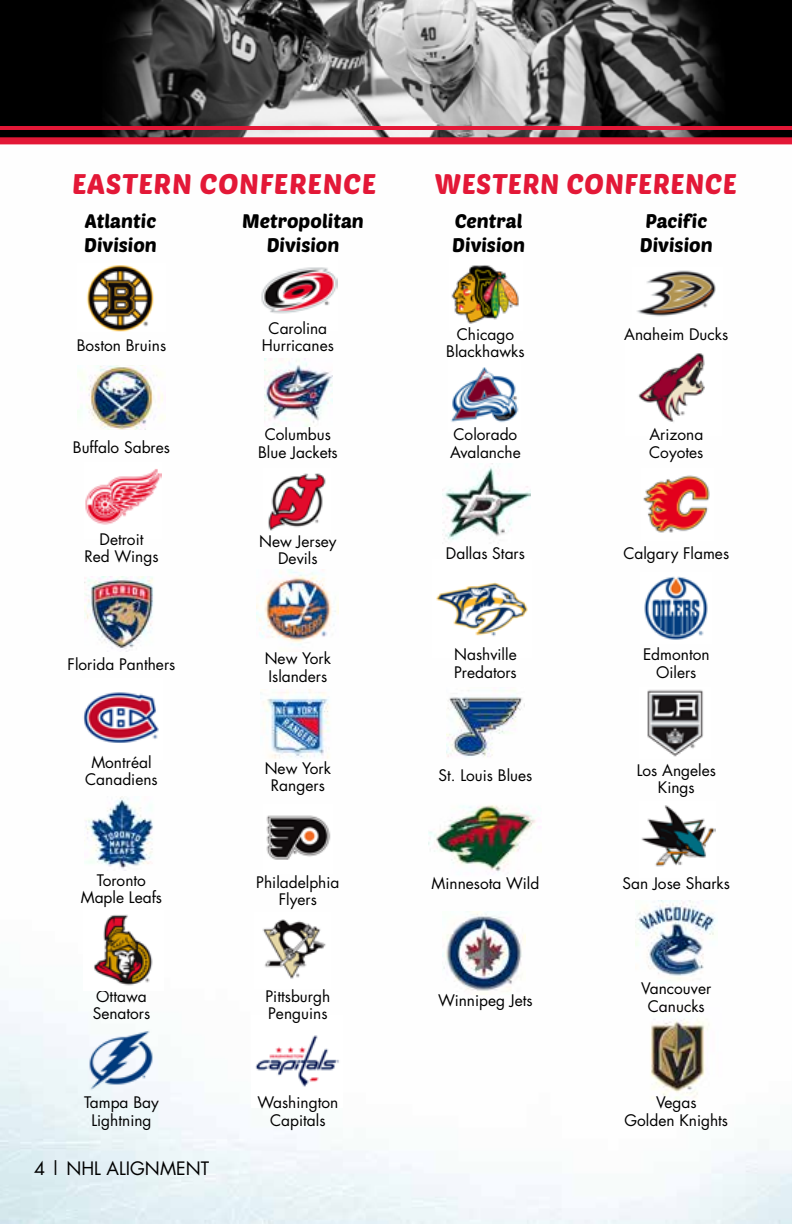
<style>
.page{position:relative;width:792px;height:1224px;background:#fff}
.page>*{position:absolute;margin:0;border:0;box-sizing:border-box;transform-origin:0 0}
.t1{font:28px "Poetsen One";letter-spacing:.02em;color:#e31837}
.t2{font:19.4px/23.2px "Poetsen One";color:#000}
.t3{font:18px "Futura";color:#000}
.t4{font:15.6px/17.4px "Futura";color:#000;text-align:center}
</style>
<div class="page">
<img style="left:0;top:0;width:792px;height:145px">
<div style="left:0;top:137px;width:792px;height:7px;background:#e31837"></div>
<hr style="left:0;top:126px;width:792px;height:4px;background:#e31837">
<img style="left:86px;top:265px;width:69px;height:67px">
<img style="left:82px;top:692px;width:77px;height:51px">
<img style="left:84px;top:1030px;width:74px;height:61px">
<img style="left:84px;top:796px;width:70px;height:75px">
<img style="left:84px;top:576px;width:71px;height:75px">
<img style="left:85px;top:468px;width:76px;height:57px">
<img style="left:77px;top:365px;width:88px;height:64px">
<img style="left:93px;top:914px;width:60px;height:72px">
<img style="left:450px;top:367px;width:69px;height:56px">
<img style="left:451px;top:264px;width:68px;height:60px">
<img style="left:447px;top:688px;width:77px;height:71px">
<img style="left:442px;top:912px;width:83px;height:83px">
<img style="left:436px;top:581px;width:92px;height:56px">
<img style="left:443px;top:463px;width:87px;height:88px">
<img style="left:428px;top:803px;width:113px;height:73px">
<img style="left:265px;top:358px;width:68px;height:68px">
<img style="left:255px;top:1035px;width:85px;height:52px">
<img style="left:267px;top:473px;width:59px;height:58px">
<img style="left:266px;top:815px;width:65px;height:45px">
<img style="left:261px;top:267px;width:77px;height:47px">
<img style="left:256px;top:570px;width:82px;height:82px">
<img style="left:262px;top:919px;width:64px;height:60px">
<img style="left:261px;top:690px;width:70px;height:70px">
<img style="left:635px;top:901px;width:83px;height:83px">
<img style="left:636px;top:270px;width:80px;height:47px">
<img style="left:643px;top:475px;width:67px;height:58px">
<img style="left:649px;top:1007px;width:69px;height:94px">
<img style="left:647px;top:689px;width:57px;height:68px">
<img style="left:644px;top:576px;width:64px;height:64px">
<img style="left:641px;top:805px;width:74px;height:62px">
<img style="left:637px;top:353px;width:68px;height:70px">
<h1 class="t1" style="left:72px;top:166px;width:306px">EASTERN CONFERENCE</h1>
<h1 class="t1" style="left:435px;top:166px;width:304px">WESTERN CONFERENCE</h1>
<p class="t2" style="left:84px;top:209px;width:74px">Atlantic<br>Division</p>
<p class="t2" style="left:452px;top:209px;width:74px">Central<br>Division</p>
<p class="t2" style="left:242px;top:209px;width:123px;text-align:center">Metropolitan<br>Division</p>
<p class="t4" style="left:77px;top:336px;width:91px">Boston Bruins</p>
<p class="t4" style="left:73px;top:438px;width:99px">Buffalo Sabres</p>
<p class="t4" style="left:84px;top:530px;width:76px">Detroit<br>Red Wings</p>
<p class="t4" style="left:68px;top:655px;width:109px">Florida Panthers</p>
<p class="t4" style="left:85px;top:753px;width:74px">Montréal<br>Canadiens</p>
<p class="t4" style="left:81px;top:871px;width:83px">Toronto<br>Maple Leafs</p>
<p class="t4" style="left:93px;top:987px;width:59px;text-align:left">Ottawa<br>Senators</p>
<p class="t4" style="left:84px;top:1093px;width:76px">Tampa Bay<br>Lightning</p>
<p class="t3" style="left:34px;top:1156px;width:177px">4 | NHL ALIGNMENT</p>
<p class="t4" style="left:262px;top:319px;width:74px">Carolina<br>Hurricanes</p>
<p class="t4" style="left:258px;top:426px;width:81px">Columbus<br>Blue Jackets</p>
<p class="t4" style="left:259px;top:532px;width:79px">New Jersey<br>Devils</p>
<p class="t4" style="left:265px;top:649px;width:68px;text-align:left">New York<br>Islanders</p>
<p class="t4" style="left:265px;top:759px;width:68px">New York<br>Rangers</p>
<p class="t4" style="left:256px;top:873px;width:85px">Philadelphia<br>Flyers</p>
<p class="t4" style="left:266px;top:987px;width:66px;text-align:left">Pittsburgh<br>Penguins</p>
<p class="t4" style="left:257px;top:1093px;width:82px">Washington<br>Capitals</p>
<p class="t4" style="left:446px;top:325px;width:80px">Chicago<br>Blackhawks</p>
<p class="t4" style="left:450px;top:426px;width:72px;text-align:left">Colorado<br>Avalanche</p>
<p class="t4" style="left:446px;top:544px;width:81px">Dallas Stars</p>
<p class="t4" style="left:454px;top:646px;width:64px;text-align:left">Nashville<br>Predators</p>
<p class="t4" style="left:439px;top:767px;width:95px">St. Louis Blues</p>
<p class="t4" style="left:432px;top:875px;width:109px">Minnesota Wild</p>
<p class="t4" style="left:438px;top:991px;width:96px">Winnipeg Jets</p>
<p class="t2" style="left:640px;top:209px;width:74px">Pacific<br>Division</p>
<p class="t4" style="left:624px;top:325px;width:106px">Anaheim Ducks</p>
<p class="t4" style="left:649px;top:426px;width:56px;text-align:left">Arizona<br>Coyotes</p>
<p class="t4" style="left:623px;top:544px;width:107px">Calgary Flames</p>
<p class="t4" style="left:643px;top:646px;width:68px">Edmonton<br>Oilers</p>
<p class="t4" style="left:637px;top:761px;width:81px">Los Angeles<br>Kings</p>
<p class="t4" style="left:623px;top:875px;width:109px">San Jose Sharks</p>
<p class="t4" style="left:641px;top:980px;width:72px">Vancouver<br>Canucks</p>
<p class="t4" style="left:624px;top:1093px;width:105px">Vegas<br>Golden Knights</p>
</div>
